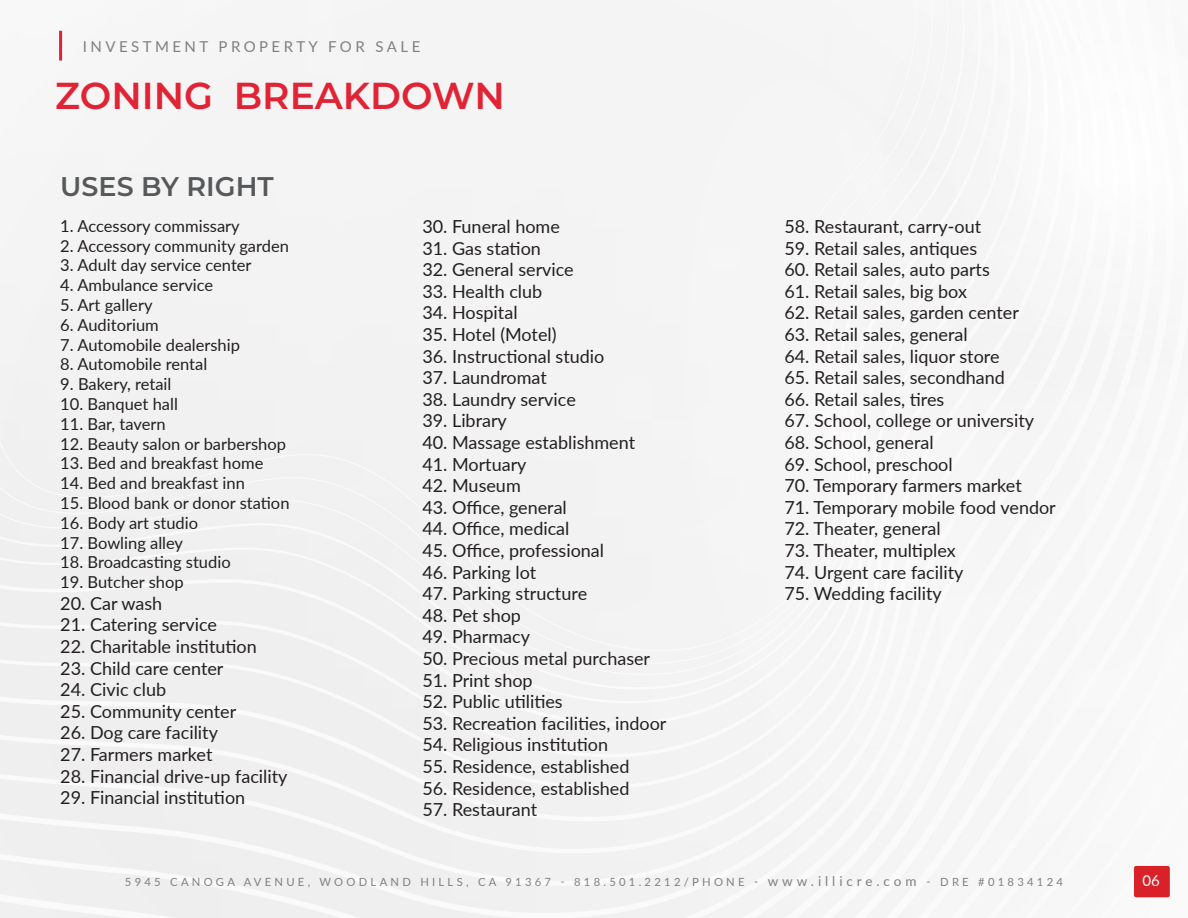
<style>
.page{position:relative;width:1188px;height:918px;background:#fff}
.page>*{position:absolute;margin:0;border:0;box-sizing:border-box;transform-origin:0 0}
.Titulos{font:600 37.5px "Montserrat";color:#e12435}
.subtitulos1{font:600 27px "Montserrat";color:#57585a}
.t1{font:18px "Lato";color:#231f20}
.t2{font:16.5px "Lato";color:#231f20}
.t3{font:15px "Lato";letter-spacing:.23em;color:#808080}
.t4{font:15px "Lato";color:#fff}
.t5{font:11.25px "Lato";letter-spacing:.29em;color:#808080}
.s1{font-size:13.5px}
</style>
<div class="page">
<hr style="left:59px;top:31px;width:3px;height:30px;background:#e12435">
<div style="left:1134px;top:866px;width:36px;height:31px;background:#d92129;border-radius:2px"></div>
<p class="t3" style="left:83px;top:36px;width:21px">Inves</p>
<p class="t3" style="left:143px;top:36px;width:27px">tmen</p>
<p class="t3" style="left:199px;top:36px;width:45px">t Proper</p>
<p class="t3" style="left:296px;top:36px;width:57px">ty for</p>
<p class="t3" style="left:376px;top:36px;width:24px">Sale</p>
<p class="Titulos" style="left:55px;top:69px;width:451px">ZONING BREAKDOWN</p>
<p class="subtitulos1" style="left:60px;top:168px;width:215px">USES BY RIGHT</p>
<p class="t2" style="left:60px;top:214px;width:181px">1. Accessory commissary</p>
<p class="t2" style="left:60px;top:234px;width:230px">2. Accessory community garden</p>
<p class="t2" style="left:60px;top:254px;width:193px">3. Adult day service center</p>
<p class="t2" style="left:60px;top:273px;width:155px">4. Ambulance service</p>
<p class="t2" style="left:60px;top:293px;width:94px">5. Art gallery</p>
<p class="t2" style="left:60px;top:313px;width:100px">6. Auditorium</p>
<p class="t2" style="left:60px;top:333px;width:181px">7. Automobile dealership</p>
<p class="t2" style="left:60px;top:353px;width:148px">8. Automobile rental</p>
<p class="t2" style="left:60px;top:372px;width:113px">9. Bakery, retail</p>
<p class="t2" style="left:60px;top:392px;width:119px">10. Banquet hall</p>
<p class="t2" style="left:60px;top:412px;width:107px">11. Bar, tavern</p>
<p class="t2" style="left:60px;top:432px;width:227px">12. Beauty salon or barbershop</p>
<p class="t2" style="left:60px;top:452px;width:205px">13. Bed and breakfast home</p>
<p class="t2" style="left:60px;top:471px;width:186px">14. Bed and breakfast inn</p>
<p class="t2" style="left:60px;top:491px;width:231px">15. Blood bank or donor station</p>
<p class="t2" style="left:60px;top:511px;width:139px">16. Body art studio</p>
<p class="t2" style="left:60px;top:531px;width:124px">17. Bowling alley</p>
<p class="t2" style="left:60px;top:551px;width:172px">18. Broadcasting studio</p>
<p class="t2" style="left:60px;top:570px;width:125px">19. Butcher shop</p>
<p class="t1" style="left:60px;top:590px;width:103px">20. Car wash</p>
<p class="t1" style="left:60px;top:612px;width:158px">21. Catering service</p>
<p class="t1" style="left:60px;top:634px;width:198px">22. Charitable institution</p>
<p class="t1" style="left:60px;top:655px;width:165px">23. Child care center</p>
<p class="t1" style="left:60px;top:677px;width:107px">24. Civic club</p>
<p class="t1" style="left:60px;top:698px;width:178px">25. Community center</p>
<p class="t1" style="left:60px;top:720px;width:159px">26. Dog care facility</p>
<p class="t1" style="left:60px;top:742px;width:154px">27. Farmers market</p>
<p class="t1" style="left:60px;top:763px;width:229px">28. Financial drive-up facility</p>
<p class="t1" style="left:60px;top:785px;width:186px">29. Financial institution</p>
<p class="t1" style="left:422px;top:214px;width:139px">30. Funeral home</p>
<p class="t1" style="left:422px;top:235px;width:120px">31. Gas station</p>
<p class="t1" style="left:422px;top:257px;width:153px">32. General service</p>
<p class="t1" style="left:422px;top:278px;width:121px">33. Health club</p>
<p class="t1" style="left:422px;top:300px;width:97px">34. Hospital</p>
<p class="t1" style="left:422px;top:322px;width:136px">35. Hotel (Motel)</p>
<p class="t1" style="left:422px;top:343px;width:184px">36. Instructional studio</p>
<p class="t1" style="left:422px;top:365px;width:126px">37. Laundromat</p>
<p class="t1" style="left:422px;top:386px;width:155px">38. Laundry service</p>
<p class="t1" style="left:422px;top:408px;width:86px">39. Library</p>
<p class="t1" style="left:422px;top:430px;width:214px">40. Massage establishment</p>
<p class="t1" style="left:422px;top:451px;width:106px">41. Mortuary</p>
<p class="t1" style="left:422px;top:473px;width:100px">42. Museum</p>
<p class="t1" style="left:422px;top:494px;width:146px">43. Office, general</p>
<p class="t1" style="left:422px;top:516px;width:149px">44. Office, medical</p>
<p class="t1" style="left:422px;top:538px;width:183px">45. Office, professional</p>
<p class="t1" style="left:422px;top:559px;width:115px">46. Parking lot</p>
<p class="t1" style="left:422px;top:581px;width:166px">47. Parking structure</p>
<p class="t1" style="left:422px;top:602px;width:100px">48. Pet shop</p>
<p class="t1" style="left:422px;top:624px;width:109px">49. Pharmacy</p>
<p class="t1" style="left:422px;top:646px;width:229px">50. Precious metal purchaser</p>
<p class="t1" style="left:422px;top:667px;width:112px">51. Print shop</p>
<p class="t1" style="left:422px;top:689px;width:142px">52. Public utilities</p>
<p class="t1" style="left:422px;top:710px;width:246px">53. Recreation facilities, indoor</p>
<p class="t1" style="left:422px;top:732px;width:187px">54. Religious institution</p>
<p class="t1" style="left:422px;top:754px;width:209px">55. Residence, established</p>
<p class="t1" style="left:422px;top:775px;width:209px">56. Residence, established</p>
<p class="t1" style="left:422px;top:797px;width:116px">57. Restaurant</p>
<p class="t1" style="left:784px;top:214px;width:198px">58. Restaurant, carry-out</p>
<p class="t1" style="left:784px;top:235px;width:194px">59. Retail sales, antiques</p>
<p class="t1" style="left:784px;top:257px;width:207px">60. Retail sales, auto parts</p>
<p class="t1" style="left:784px;top:278px;width:184px">61. Retail sales, big box</p>
<p class="t1" style="left:784px;top:300px;width:236px">62. Retail sales, garden center</p>
<p class="t1" style="left:784px;top:322px;width:185px">63. Retail sales, general</p>
<p class="t1" style="left:784px;top:343px;width:217px">64. Retail sales, liquor store</p>
<p class="t1" style="left:784px;top:365px;width:222px">65. Retail sales, secondhand</p>
<p class="t1" style="left:784px;top:386px;width:161px">66. Retail sales, tires</p>
<p class="t1" style="left:784px;top:408px;width:251px">67. School, college or university</p>
<p class="t1" style="left:784px;top:430px;width:151px">68. School, general</p>
<p class="t1" style="left:784px;top:451px;width:170px">69. School, preschool</p>
<p class="t1" style="left:784px;top:473px;width:239px">70. Temporary farmers market</p>
<p class="t1" style="left:784px;top:494px;width:273px">71. Temporary mobile food vendor</p>
<p class="t1" style="left:784px;top:516px;width:158px">72. Theater, general</p>
<p class="t1" style="left:784px;top:538px;width:173px">73. Theater, multiplex</p>
<p class="t1" style="left:784px;top:559px;width:180px">74. Urgent care facility</p>
<p class="t1" style="left:784px;top:581px;width:159px">75. Wedding facility</p>
<p class="t5" style="left:125px;top:874px;width:940px">5945 CANOGA AVENUE, WOODLAND HILLS, CA 91367 - 818.501.2212/PHONE - <span class="s1">www.illicre.com</span> - DRE #01834124</p>
<p class="t4" style="left:1142px;top:870px;width:19px">06</p>
</div>
